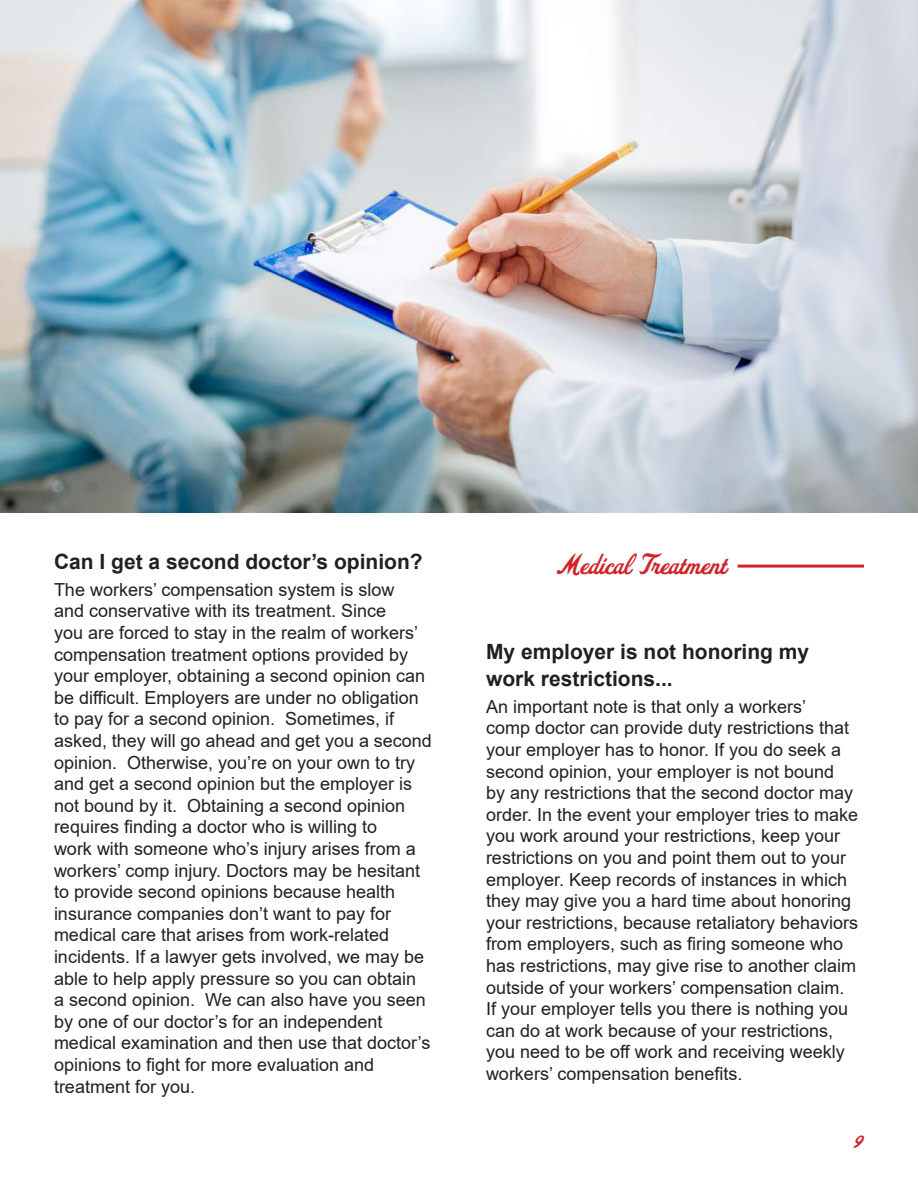
<style>
.page{position:relative;width:918px;height:1188px;background:#fff}
.page>*{position:absolute;margin:0;border:0;box-sizing:border-box;transform-origin:0 0}
.t1{font:27px "Fenway Park JF";color:#d1232a}
.t2{font:700 21px/27px "Arial";color:#231f20}
.t3{font:18px/21.6px "Arial";color:#231f20}
.t4{font:18px "Fenway Park JF";color:#d1232a}
</style>
<div class="page">
<hr style="left:738px;top:565px;width:126px;height:3px;background:#d1232a">
<img style="left:0;top:0;width:918px;height:513px">
<p class="t2" style="left:54px;top:548px;width:370px">Can I get a second doctor’s opinion?</p>
<p class="t3" style="left:54px;top:579px;width:379px">The workers’ compensation system is slow<br>and conservative with its treatment. Since<br>you are forced to stay in the realm of workers’ compensation treatment options provided by your employer, obtaining a second opinion can be difficult. Employers are under no obligation to pay for a second opinion. Sometimes, if asked, they will go ahead and get you a second opinion. Otherwise, you’re on your own to try and get a second opinion but the employer is not bound by it. Obtaining a second opinion requires finding a doctor who is willing to<br>work with someone who’s injury arises from a workers’ comp injury. Doctors may be hesitant to provide second opinions because health insurance companies don’t want to pay for medical care that arises from work-related incidents. If a lawyer gets involved, we may be able to help apply pressure so you can obtain<br>a second opinion. We can also have you seen by one of our doctor’s for an independent medical examination and then use that doctor’s opinions to fight for more evaluation and treatment for you.</p>
<h1 class="t1" style="left:556px;top:548px;width:172px">Medical Treatment</h1>
<p class="t2" style="left:486px;top:638px;width:325px">My employer is not honoring my work restrictions...</p>
<p class="t3" style="left:486px;top:696px;width:374px">An important note is that only a workers’<br>comp doctor can provide duty restrictions that your employer has to honor. If you do seek a second opinion, your employer is not bound<br>by any restrictions that the second doctor may order. In the event your employer tries to make you work around your restrictions, keep your restrictions on you and point them out to your employer. Keep records of instances in which they may give you a hard time about honoring your restrictions, because retaliatory behaviors from employers, such as firing someone who has restrictions, may give rise to another claim outside of your workers’ compensation claim.<br>If your employer tells you there is nothing you can do at work because of your restrictions, you need to be off work and receiving weekly workers’ compensation benefits.</p>
<p class="t4" style="left:854px;top:1130px;width:12px">9</p>
</div>
